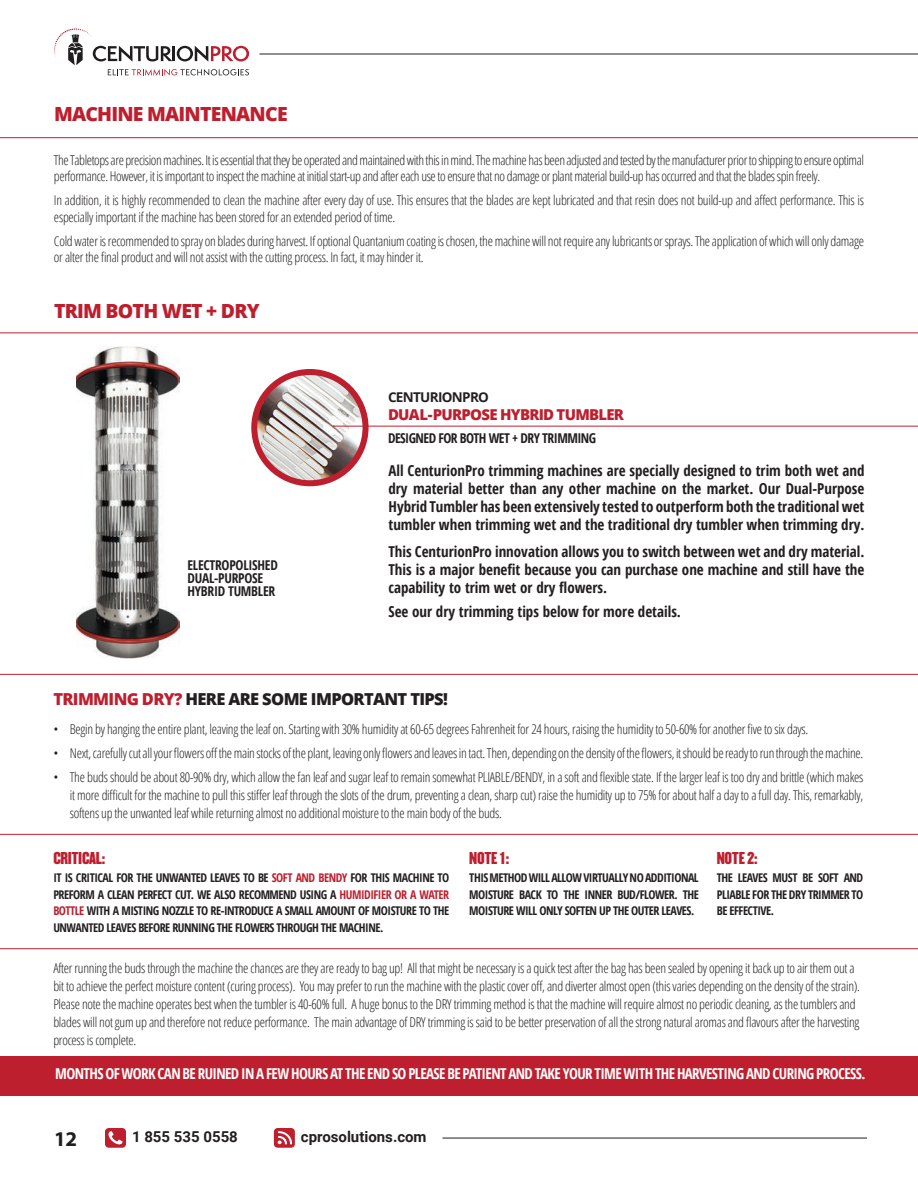
<style>
.page{position:relative;width:918px;height:1188px;background:#fff}
.page>*{position:absolute;margin:0;border:0;box-sizing:border-box;transform-origin:0 0}
.t1{font:700 21px "Myriad Pro";color:#201d1e}
.t2{font:800 19.5px "Open Sans";letter-spacing:-.04em;color:#be1f2e}
.t3{font:800 16.5px "Open Sans";letter-spacing:-.04em;color:#231f20}
.t4{font:700 condensed 15px/18px "Open Sans";color:#231f20;text-align:justify}
.t5{font:700 condensed 15px "Open Sans";letter-spacing:-.04em;color:#fff}
.t6{font:700 15px "Roboto";color:#231f20}
.t7{font:800 15px "Open Sans";letter-spacing:-.05em;color:#be1f2e}
.t8{font:15px "Champion HTF Welterweight";letter-spacing:-.02em;color:#be1f2e}
.t9{font:300 condensed 13.5px/18px "Open Sans";letter-spacing:-.02em;color:#231f20}
.t10{font:700 condensed 13.5px/13.2px "Open Sans";letter-spacing:-.02em;color:#231f20}
.t11{font:700 condensed 13.5px "Open Sans";letter-spacing:-.04em;color:#231f20}
.t12{font:700 13.5px "Open Sans";letter-spacing:-.05em;color:#231f20}
.t13{font:700 condensed 12px/16.5px "Open Sans";letter-spacing:-.04em;color:#231f20;text-align:justify}
.s1{color:#be1f2e}
</style>
<div class="page">
<img style="left:254px;top:372px;width:112px;height:111px;border-radius:56px">
<div style="left:251px;top:369px;width:118px;height:117px;border:6px solid #be1f2e;border-radius:50%"></div>
<img style="left:77px;top:346px;width:102px;height:312px">
<svg style="left:54px;top:28px;width:195px;height:48px"></svg>
<hr style="left:260px;top:54px;width:658px;height:1px;background:#201d1e">
<hr style="left:442px;top:1138px;width:425px;height:1px;background:#201d1e">
<svg style="left:105px;top:1128px;width:21px;height:20px"></svg>
<svg style="left:274px;top:1128px;width:21px;height:20px"></svg>
<hr style="left:0;top:333px;width:918px;height:1px;background:#be1f2e">
<hr style="left:0;top:137px;width:918px;height:1px;background:#be1f2e">
<hr style="left:0;top:834px;width:918px;height:1px;background:#be1f2e">
<hr style="left:0;top:674px;width:918px;height:1px;background:#be1f2e">
<hr style="left:0;top:948px;width:918px;height:1px;background:#be1f2e">
<div style="left:0;top:1056px;width:918px;height:40px;background:#be1f2e"></div>
<hr style="left:334px;top:426px;width:584px;height:1px;background:#be1f2e">
<h2 class="t2" style="left:54px;top:99px;width:235px">MACHINE MAINTENANCE</h2>
<p class="t9" style="left:54px;top:151px;width:812px;line-height:16.5px">The Tabletops are precision machines. It is essential that they be operated and maintained with this in mind. The machine has been adjusted and tested by the manufacturer prior to shipping to ensure optimal performance. However, it is important to inspect the machine at initial start-up and after each use to ensure that no damage or plant material build-up has occurred and that the blades spin freely.</p>
<p class="t9" style="left:54px;top:192px;width:812px;line-height:16.5px">In addition, it is highly recommended to clean the machine after every day of use. This ensures that the blades are kept lubricated and that resin does not build-up and affect performance. This is especially important if the machine has been stored for an extended period of time.</p>
<p class="t9" style="left:54px;top:232px;width:812px;line-height:16.5px">Cold water is recommended to spray on blades during harvest. If optional Quantanium coating is chosen, the machine will not require any lubricants or sprays. The application of which will only damage or alter the final product and will not assist with the cutting process. In fact, it may hinder it.</p>
<h2 class="t2" style="left:54px;top:296px;width:207px">TRIM BOTH WET + DRY</h2>
<p class="t10" style="left:188px;top:558px;width:92px">ELECTROPOLISHED<br>DUAL-PURPOSE<br>HYBRID TUMBLER</p>
<p class="t12" style="left:388px;top:388px;width:102px">CENTURIONPRO</p>
<p class="t7" style="left:388px;top:403px;width:238px">DUAL-PURPOSE HYBRID TUMBLER</p>
<p class="t11" style="left:388px;top:428px;width:210px">DESIGNED FOR BOTH WET + DRY TRIMMING</p>
<p class="t4" style="left:388px;top:462px;width:477px">All CenturionPro trimming machines are specially designed to trim both wet and dry material better than any other machine on the market. Our Dual-Purpose Hybrid Tumbler has been extensively tested to outperform both the traditional wet tumbler when trimming wet and the traditional dry tumbler when trimming dry.</p>
<p class="t4" style="left:388px;top:543px;width:477px">This CenturionPro innovation allows you to switch between wet and dry material.<br>This is a major benefit because you can purchase one machine and still have the capability to trim wet or dry flowers.</p>
<p class="t4" style="left:388px;top:603px;width:294px">See our dry trimming tips below for more details.</p>
<p class="t3" style="left:53px;top:686px;width:396px"><span class="s1">TRIMMING DRY?</span> HERE ARE SOME IMPORTANT TIPS!</p>
<p class="t9" style="left:53px;top:719px;width:757px">• Begin by hanging the entire plant, leaving the leaf on. Starting with 30% humidity at 60-65 degrees Fahrenheit for 24 hours, raising the humidity to 50-60% for another five to six days.</p>
<p class="t9" style="left:53px;top:743px;width:812px">• Next, carefully cut all your flowers off the main stocks of the plant, leaving only flowers and leaves in tact. Then, depending on the density of the flowers, it should be ready to run through the machine.</p>
<p class="t9" style="left:70px;top:767px;width:795px;text-align:justify;text-indent:-16px">• The buds should be about 80-90% dry, which allow the fan leaf and sugar leaf to remain somewhat PLIABLE/BENDY, in a soft and flexible state. If the larger leaf is too dry and brittle (which makes it more difficult for the machine to pull this stiffer leaf through the slots of the drum, preventing a clean, sharp cut) raise the humidity up to 75% for about half a day to a full day. This, remarkably, softens up the unwanted leaf while returning almost no additional moisture to the main body of the buds.</p>
<p class="t8" style="left:53px;top:848px;width:53px">CRITICAL:</p>
<p class="t8" style="left:469px;top:848px;width:41px">NOTE 1:</p>
<p class="t8" style="left:717px;top:848px;width:42px">NOTE 2:</p>
<p class="t13" style="left:53px;top:869px;width:397px">IT IS CRITICAL FOR THE UNWANTED LEAVES TO BE <span class="s1">SOFT AND BENDY</span> FOR THIS MACHINE TO PREFORM A CLEAN PERFECT CUT. WE ALSO RECOMMEND USING A <span class="s1">HUMIDIFIER OR A WATER BOTTLE</span> WITH A MISTING NOZZLE TO RE-INTRODUCE A SMALL AMOUNT OF MOISTURE TO THE UNWANTED LEAVES BEFORE RUNNING THE FLOWERS THROUGH THE MACHINE.</p>
<p class="t13" style="left:469px;top:869px;width:231px">THIS METHOD WILL ALLOW VIRTUALLY NO ADDITIONAL MOISTURE BACK TO THE INNER BUD/FLOWER. THE MOISTURE WILL ONLY SOFTEN UP THE OUTER LEAVES.</p>
<p class="t13" style="left:717px;top:869px;width:148px">THE LEAVES MUST BE SOFT AND PLIABLE FOR THE DRY TRIMMER TO BE EFFECTIVE.</p>
<p class="t9" style="left:53px;top:959px;width:808px">After running the buds through the machine the chances are they are ready to bag up! All that might be necessary is a quick test after the bag has been sealed by opening it back up to air them out a bit to achieve the perfect moisture content (curing process). You may prefer to run the machine with the plastic cover off, and diverter almost open (this varies depending on the density of the strain).<br>Please note the machine operates best when the tumbler is 40-60% full. A huge bonus to the DRY trimming method is that the machine will require almost no periodic cleaning, as the tumblers and blades will not gum up and therefore not reduce performance. The main advantage of DRY trimming is said to be better preservation of all the strong natural aromas and flavours after the harvesting process is complete.</p>
<p class="t5" style="left:55px;top:1063px;width:812px">MONTHS OF WORK CAN BE RUINED IN A FEW HOURS AT THE END SO PLEASE BE PATIENT AND TAKE YOUR TIME WITH THE HARVESTING AND CURING PROCESS.</p>
<h1 class="t1" style="left:54px;top:1125px;width:25px">12</h1>
<p class="t6" style="left:132px;top:1127px;width:107px">1 855 535 0558</p>
<p class="t6" style="left:301px;top:1127px;width:127px">cprosolutions.com</p>
</div>
